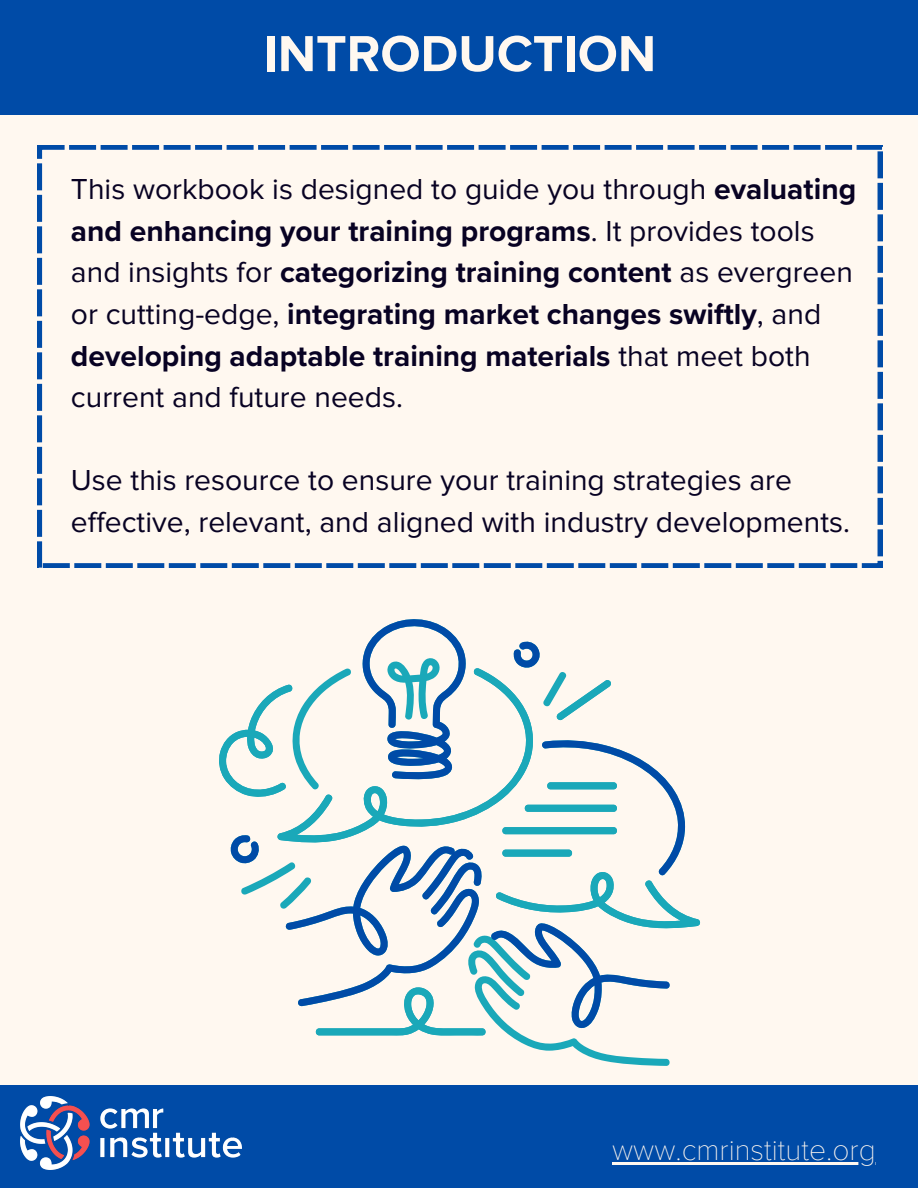
<style>
.page{position:relative;width:918px;height:1188px;background:#fff8f0}
.page>*{position:absolute;margin:0;border:0;box-sizing:border-box;transform-origin:0 0}
.t1{font:700 52.5px "Proxima Nova";color:#fff8f0}
.t2{font:700 30px/41.7px "Proxima Nova";color:#080223}
.t3{font:30px/41.7px "Proxima Nova";color:#080223}
.t4{font:100 30px "Proxima Nova T";color:#fff8f0}
.s1{font-weight:400}
</style>
<div class="page">
<svg style="left:511px;top:1036px;width:159px;height:30px"></svg>
<svg style="left:370px;top:619px;width:89px;height:22px"></svg>
<svg style="left:301px;top:826px;width:399px;height:210px"></svg>
<svg style="left:219px;top:736px;width:11px;height:50px"></svg>
<svg style="left:230px;top:641px;width:455px;height:365px"></svg>
<div style="left:0;top:0;width:918px;height:115px;background:#004ba7"></div>
<svg style="left:38px;top:145px;width:844px;height:422px"></svg>
<div style="left:0;top:1085px;width:918px;height:103px;background:#004ba7"></div>
<hr style="left:612px;top:1162px;width:264px;height:2px;background:#fff8f0">
<img style="left:21px;top:1096px;width:220px;height:73px">
<h1 class="t1" style="left:263px;top:23px;width:394px">INTRODUCTION</h1>
<p class="t2" style="left:71px;top:168px;width:787px"><span class="s1">This workbook is designed to guide you through</span> evaluating and enhancing your training programs<span class="s1">. It provides tools and insights for</span> categorizing training content <span class="s1">as evergreen or cutting-edge,</span> integrating market changes swiftly<span class="s1">, and </span>developing adaptable training materials <span class="s1">that meet both current and future needs.</span></p>
<p class="t3" style="left:71px;top:461px;width:781px">Use this resource to ensure your training strategies are effective, relevant, and aligned with industry developments.</p>
<p class="t4" style="left:612px;top:1132px;width:265px">www.cmrinstitute.org</p>
</div>
